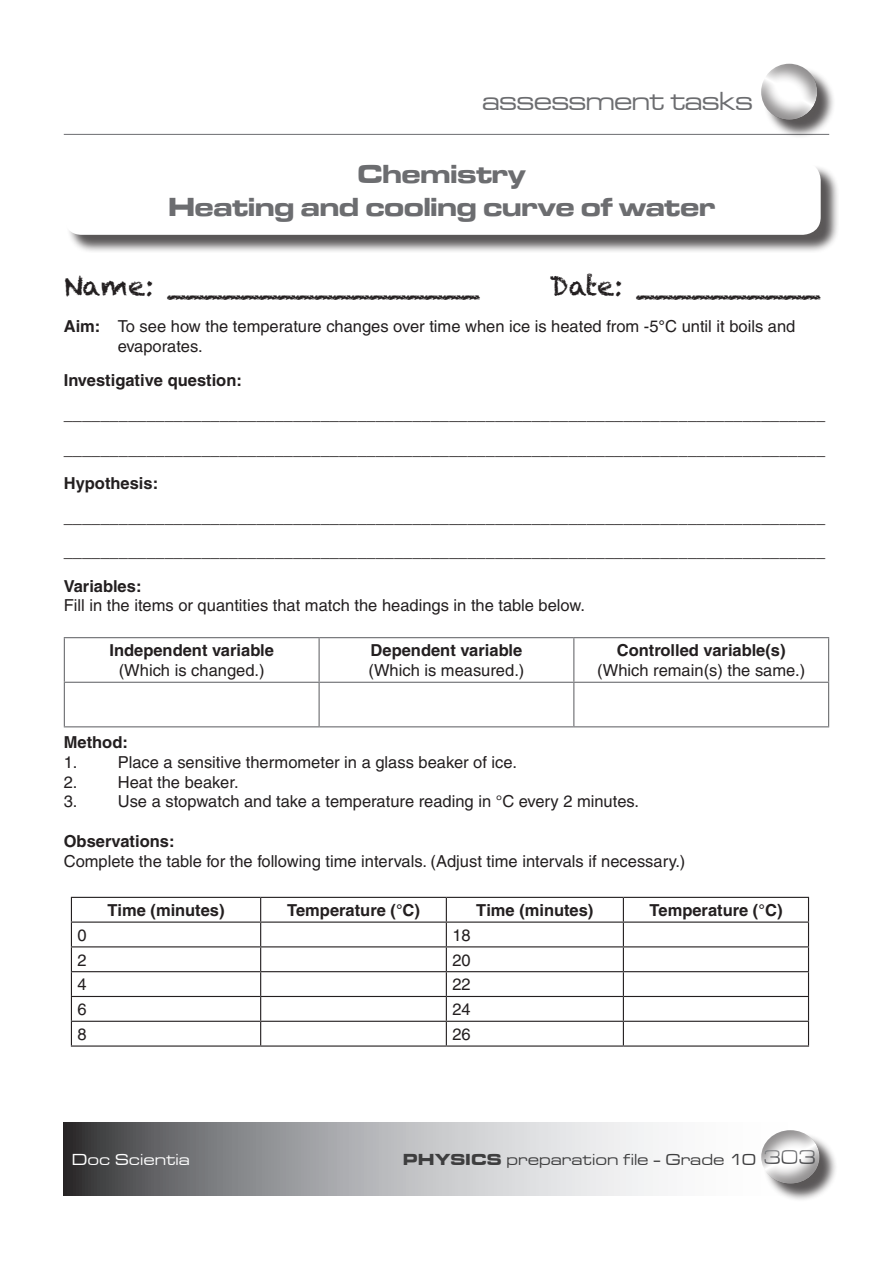
<style>
.page{position:relative;width:893px;height:1263px;background:#fff}
.page>*{position:absolute;margin:0;border:0;box-sizing:border-box;transform-origin:0 0}
.t1{font:27px/32.4px "Microgramma D Bold Exte";color:#6c6d70;text-align:center}
.t2{font:27px "Chalkduster";letter-spacing:-.01em;color:#231f20}
.t3{font:27px "Microgramma D Medi Exte";color:#6c6d70}
.t4{font:16.5px/34.2px "Helvetica LT";color:#231f20}
.t5{font:700 16.5px "Helvetica LT";color:#231f20}
.t6{font:16.5px "Microgramma D Medi Exte";letter-spacing:.04em;color:#3e3e3f}
.t7{font:16.5px "Microgramma D Medi Exte";letter-spacing:.04em;color:#fff}
.s1{font-weight:700}
.s2{font-family:"Microgramma D Bold Exte"}
.s3{font-size:21px;color:#6c6d70}
</style>
<div class="page">
<hr style="left:64px;top:134px;width:765px;height:1px;background:#6c6d70">
<div style="left:763px;top:66px;width:73px;height:72px;background:#231f20;opacity:.75"></div>
<div style="left:759px;top:61px;width:60px;height:60px;background:#231f20;opacity:.5"></div>
<svg style="left:64px;top:1122px;width:595px;height:73px;background:#a6a7a9"></svg>
<div style="left:764px;top:1132px;width:74px;height:70px;background:#231f20;opacity:.75"></div>
<div style="left:760px;top:1127px;width:61px;height:57px;background:#231f20;opacity:.5"></div>
<div style="left:754px;top:1143px;width:69px;height:27px;background:#fff"></div>
<div style="left:756px;top:1144px;width:70px;height:30px;background:#231f20;opacity:.75"></div>
<div style="left:66px;top:164px;width:773px;height:89px;background:#231f20;opacity:.75"></div>
<div style="left:64px;top:162px;width:757px;height:73px;background:#fff;border-radius:18px"></div>
<hr style="left:64px;top:637px;width:255px;height:1px;background:#6c6d70">
<hr style="left:64px;top:638px;width:1px;height:44px;background:#6c6d70">
<hr style="left:319px;top:637px;width:255px;height:1px;background:#6c6d70">
<hr style="left:319px;top:638px;width:1px;height:44px;background:#6c6d70">
<hr style="left:574px;top:637px;width:255px;height:1px;background:#6c6d70">
<hr style="left:573px;top:638px;width:1px;height:44px;background:#6c6d70">
<hr style="left:828px;top:638px;width:1px;height:44px;background:#6c6d70">
<hr style="left:64px;top:682px;width:255px;height:1px;background:#6c6d70">
<hr style="left:319px;top:682px;width:255px;height:1px;background:#6c6d70">
<hr style="left:574px;top:682px;width:255px;height:1px;background:#6c6d70">
<hr style="left:64px;top:683px;width:1px;height:43px;background:#6c6d70">
<hr style="left:319px;top:683px;width:1px;height:43px;background:#6c6d70">
<hr style="left:573px;top:683px;width:1px;height:43px;background:#6c6d70">
<hr style="left:828px;top:683px;width:1px;height:43px;background:#6c6d70">
<hr style="left:64px;top:726px;width:255px;height:1px;background:#6c6d70">
<hr style="left:319px;top:726px;width:255px;height:1px;background:#6c6d70">
<hr style="left:574px;top:726px;width:255px;height:1px;background:#6c6d70">
<hr style="left:71px;top:897px;width:190px;height:1px;background:#231f20">
<hr style="left:261px;top:897px;width:185px;height:1px;background:#231f20">
<hr style="left:446px;top:897px;width:177px;height:1px;background:#231f20">
<hr style="left:623px;top:897px;width:186px;height:1px;background:#231f20">
<hr style="left:71px;top:921px;width:190px;height:2px;background:#231f20">
<hr style="left:261px;top:921px;width:185px;height:2px;background:#231f20">
<hr style="left:446px;top:921px;width:177px;height:2px;background:#231f20">
<hr style="left:623px;top:921px;width:186px;height:2px;background:#231f20">
<hr style="left:71px;top:946px;width:190px;height:1px;background:#231f20">
<hr style="left:261px;top:946px;width:185px;height:1px;background:#231f20">
<hr style="left:446px;top:946px;width:177px;height:1px;background:#231f20">
<hr style="left:623px;top:946px;width:186px;height:1px;background:#231f20">
<hr style="left:71px;top:971px;width:190px;height:1px;background:#231f20">
<hr style="left:261px;top:971px;width:185px;height:1px;background:#231f20">
<hr style="left:446px;top:971px;width:177px;height:1px;background:#231f20">
<hr style="left:623px;top:971px;width:186px;height:1px;background:#231f20">
<hr style="left:71px;top:996px;width:190px;height:1px;background:#231f20">
<hr style="left:261px;top:996px;width:185px;height:1px;background:#231f20">
<hr style="left:446px;top:996px;width:177px;height:1px;background:#231f20">
<hr style="left:623px;top:996px;width:186px;height:1px;background:#231f20">
<hr style="left:71px;top:1021px;width:190px;height:1px;background:#231f20">
<svg style="left:71px;top:898px;width:1px;height:147px"></svg>
<hr style="left:261px;top:1021px;width:185px;height:1px;background:#231f20">
<svg style="left:260px;top:898px;width:1px;height:147px"></svg>
<hr style="left:446px;top:1021px;width:177px;height:1px;background:#231f20">
<svg style="left:446px;top:898px;width:1px;height:147px"></svg>
<hr style="left:623px;top:1021px;width:186px;height:1px;background:#231f20">
<svg style="left:623px;top:898px;width:1px;height:147px"></svg>
<svg style="left:808px;top:898px;width:1px;height:147px"></svg>
<hr style="left:71px;top:1045px;width:190px;height:1px;background:#231f20">
<hr style="left:261px;top:1045px;width:185px;height:1px;background:#231f20">
<hr style="left:446px;top:1045px;width:177px;height:1px;background:#231f20">
<hr style="left:623px;top:1045px;width:186px;height:1px;background:#231f20">
<h1 class="t3" style="left:483px;top:84px;width:272px">assessment tasks</h1>
<h1 class="t1" style="left:168px;top:157px;width:548px">Chemistry<br>Heating and cooling curve of water</h1>
<h1 class="t2" style="left:64px;top:270px;width:417px">Name: _________________</h1>
<h1 class="t2" style="left:550px;top:270px;width:272px">Date: __________</h1>
<p class="t4" style="left:118px;top:317px;width:679px;line-height:19.8px;text-indent:-54px"><span class="s1">Aim:</span> To see how the temperature changes over time when ice is heated from -5<span class="s1">°</span>C until it boils and evaporates.</p>
<p class="t5" style="left:64px;top:370px;width:180px">Investigative question:</p>
<p class="t4" style="left:64px;top:398px;width:763px">___________________________________________________________________________________ ___________________________________________________________________________________</p>
<p class="t5" style="left:64px;top:473px;width:96px">Hypothesis:</p>
<p class="t4" style="left:64px;top:500px;width:763px">___________________________________________________________________________________ ___________________________________________________________________________________</p>
<p class="t5" style="left:64px;top:576px;width:79px">Variables:</p>
<p class="t4" style="left:64px;top:588px;width:523px">Fill in the items or quantities that match the headings in the table below.</p>
<p class="t5" style="left:109px;top:640px;width:166px">Independent variable</p>
<p class="t4" style="left:119px;top:653px;width:147px">(Which is changed.)</p>
<p class="t5" style="left:617px;top:641px;width:170px">Controlled variable(s)</p>
<p class="t4" style="left:597px;top:653px;width:209px">(Which remain(s) the same.)</p>
<p class="t5" style="left:371px;top:641px;width:153px">Dependent variable</p>
<p class="t4" style="left:369px;top:653px;width:157px">(Which is measured.)</p>
<p class="t5" style="left:64px;top:732px;width:66px">Method:</p>
<p class="t4" style="left:64px;top:745px;width:15px">1.</p>
<p class="t4" style="left:118px;top:745px;width:401px">Place a sensitive thermometer in a glass beaker of ice.</p>
<p class="t4" style="left:64px;top:765px;width:15px">2.</p>
<p class="t4" style="left:118px;top:765px;width:122px">Heat the beaker.</p>
<p class="t4" style="left:64px;top:784px;width:15px">3.</p>
<p class="t4" style="left:118px;top:784px;width:523px">Use a stopwatch and take a temperature reading in °C every 2 minutes.</p>
<p class="t5" style="left:64px;top:831px;width:112px">Observations:</p>
<p class="t4" style="left:64px;top:844px;width:623px">Complete the table for the following time intervals. (Adjust time intervals if necessary.)</p>
<p class="t5" style="left:107px;top:900px;width:119px">Time (minutes)</p>
<p class="t5" style="left:287px;top:900px;width:135px">Temperature (°C)</p>
<p class="t5" style="left:476px;top:900px;width:119px">Time (minutes)</p>
<p class="t5" style="left:649px;top:900px;width:135px">Temperature (°C)</p>
<p class="t4" style="left:77px;top:918px;width:11px">0</p>
<p class="t4" style="left:452px;top:918px;width:20px">18</p>
<p class="t4" style="left:77px;top:943px;width:11px">2</p>
<p class="t4" style="left:452px;top:943px;width:20px">20</p>
<p class="t4" style="left:77px;top:967px;width:11px">4</p>
<p class="t4" style="left:452px;top:967px;width:20px">22</p>
<p class="t4" style="left:77px;top:992px;width:11px">6</p>
<p class="t4" style="left:452px;top:992px;width:20px">24</p>
<p class="t4" style="left:77px;top:1017px;width:11px">8</p>
<p class="t4" style="left:452px;top:1017px;width:20px">26</p>
<p class="t7" style="left:72px;top:1149px;width:119px">Doc Scientia</p>
<p class="t6" style="left:403px;top:1149px;width:414px"><span class="s2">PHYSICS</span> preparation file - Grade 10 <span class="s3">303</span></p>
</div>
